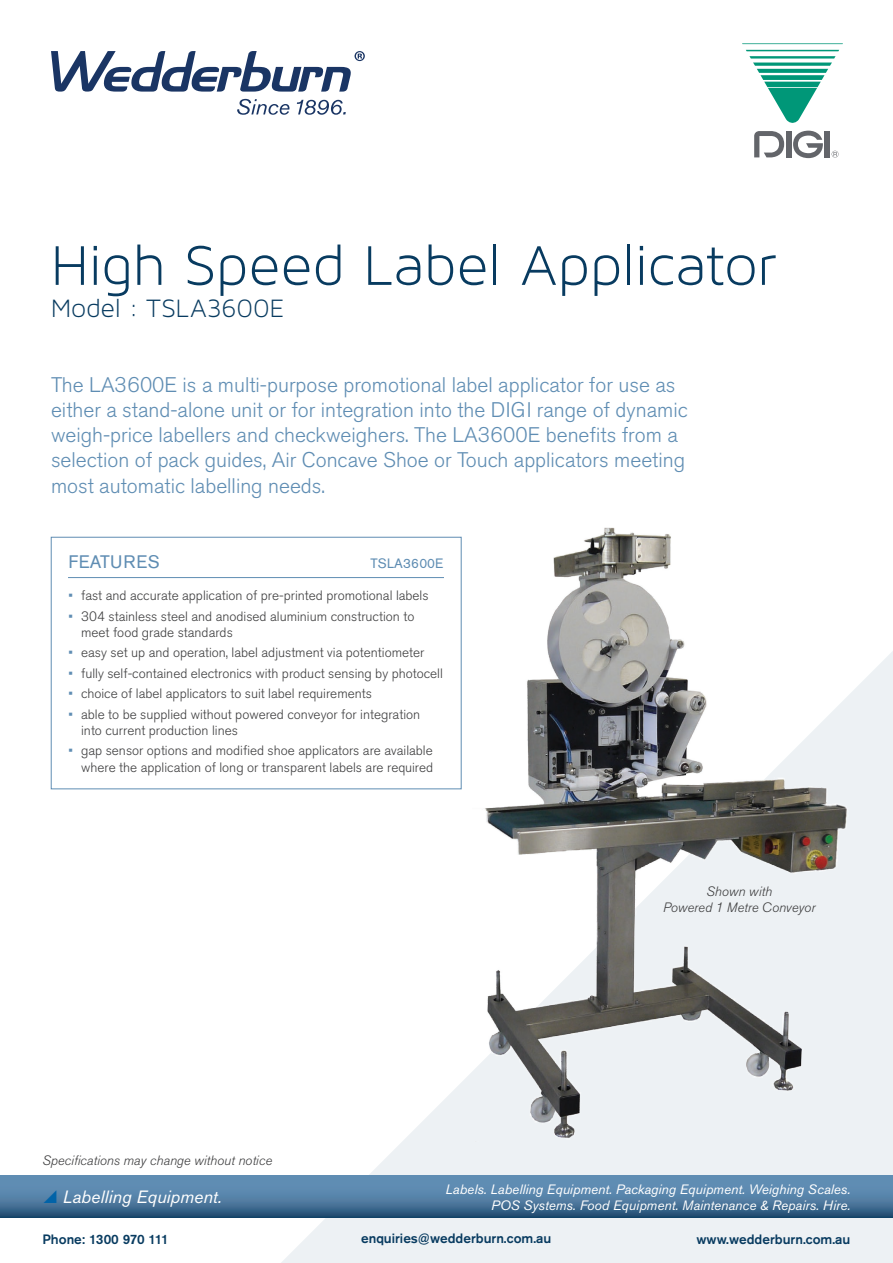
<style>
.page{position:relative;width:893px;height:1263px;background:#fff}
.page>*{position:absolute;margin:0;border:0;box-sizing:border-box;transform-origin:0 0}
.t1{font:60px "Maven Pro Light 300";letter-spacing:-.005em;color:#083b60}
.t2{font:27px "Maven Pro Light 300";color:#083b60}
.t3{font:300 21px/25.2px "Akzidenz Grotesk Pro";color:#5f8db3}
.t4{font:18px "Akzidenz Grotesk Pro";letter-spacing:.03em;color:#5f8db3}
.t5{font:italic 17.7px "Akzidenz Grotesk Pro";color:#fff}
.t6{font:300 13.5px/16.2px "Akzidenz Grotesk Pro";color:#3e3e3f}
.t7{font:italic 13.5px/16.2px "Akzidenz Grotesk Pro";color:#fff;text-align:right}
.t8{font:italic 300 13.5px "Akzidenz Grotesk Pro";color:#3e3e3f}
.t9{font:500 13.5px "Akzidenz Grotesk Pro";color:#083b60}
.t10{font:13.5px "Akzidenz Grotesk Pro";letter-spacing:.01em;color:#5f8db3}
.s1{font-weight:400;color:#5f8db3}
</style>
<div class="page">
<svg style="left:51px;top:51px;width:314px;height:41px"></svg>
<svg style="left:237px;top:99px;width:52px;height:16px"></svg>
<svg style="left:297px;top:100px;width:49px;height:15px"></svg>
<svg style="left:742px;top:43px;width:101px;height:1px"></svg>
<svg style="left:746px;top:50px;width:93px;height:73px"></svg>
<svg style="left:754px;top:131px;width:30px;height:26px"></svg>
<div style="left:786px;top:131px;width:5px;height:26px;background:#63656a"></div>
<div style="left:825px;top:131px;width:5px;height:26px;background:#63656a"></div>
<svg style="left:793px;top:131px;width:30px;height:27px"></svg>
<svg style="left:832px;top:151px;width:6px;height:7px"></svg>
<svg style="left:281px;top:651px;width:612px;height:612px"></svg>
<svg style="left:0;top:1175px;width:893px;height:43px;background:#4d799f"></svg>
<div style="left:51px;top:537px;width:410px;height:252px;border:1px solid #5f8db3"></div>
<hr style="left:68px;top:577px;width:376px;height:1px;background:#5f8db3">
<img style="left:472px;top:527px;width:379px;height:614px">
<svg style="left:44px;top:1190px;width:13px;height:13px"></svg>
<p class="t1" style="left:51px;top:232px;width:727px">High Speed Label Applicator</p>
<p class="t2" style="left:51px;top:294px;width:235px">Model : TSLA3600E</p>
<p class="t3" style="left:51px;top:372px;width:638px">The LA3600E is a multi-purpose promotional label applicator for use as either a stand-alone unit or for integration into the DIGI range of dynamic weigh-price labellers and checkweighers. The LA3600E benefits from a selection of pack guides, Air Concave Shoe or Touch applicators meeting most automatic labelling needs.</p>
<p class="t4" style="left:68px;top:550px;width:93px">FEATURES</p>
<p class="t10" style="left:371px;top:554px;width:74px">TSLA3600E</p>
<p class="t6" style="left:68px;top:587px;width:362px"><span class="s1">•</span> fast and accurate application of pre-printed promotional labels</p>
<p class="t6" style="left:81px;top:608px;width:335px;text-indent:-13px"><span class="s1">•</span> 304 stainless steel and anodised aluminium construction to meet food grade standards</p>
<p class="t6" style="left:68px;top:645px;width:357px"><span class="s1">•</span> easy set up and operation, label adjustment via potentiometer</p>
<p class="t6" style="left:68px;top:665px;width:376px"><span class="s1">•</span> fully self-contained electronics with product sensing by photocell</p>
<p class="t6" style="left:68px;top:685px;width:305px"><span class="s1">•</span> choice of label applicators to suit label requirements</p>
<p class="t6" style="left:81px;top:706px;width:341px;text-indent:-13px"><span class="s1">•</span> able to be supplied without powered conveyor for integration into current production lines</p>
<p class="t6" style="left:68px;top:743px;width:366px;text-align:right"><span class="s1">•</span> gap sensor options and modified shoe applicators are available where the application of long or transparent labels are required</p>
<p class="t8" style="left:43px;top:1151px;width:231px">Specifications may change without notice</p>
<p class="t8" style="left:706px;top:883px;width:67px">Shown with</p>
<p class="t8" style="left:663px;top:899px;width:154px">Powered 1 Metre Conveyor</p>
<p class="t5" style="left:63px;top:1185px;width:160px">Labelling Equipment.</p>
<p class="t7" style="left:446px;top:1180px;width:406px">Labels. Labelling Equipment. Packaging Equipment. Weighing Scales.<br>POS Systems. Food Equipment. Maintenance &amp; Repairs. Hire.</p>
<p class="t9" style="left:43px;top:1230px;width:128px">Phone: 1300 970 111</p>
<p class="t9" style="left:361px;top:1230px;width:192px">enquiries@wedderburn.com.au</p>
<p class="t9" style="left:696px;top:1230px;width:156px">www.wedderburn.com.au</p>
</div>
